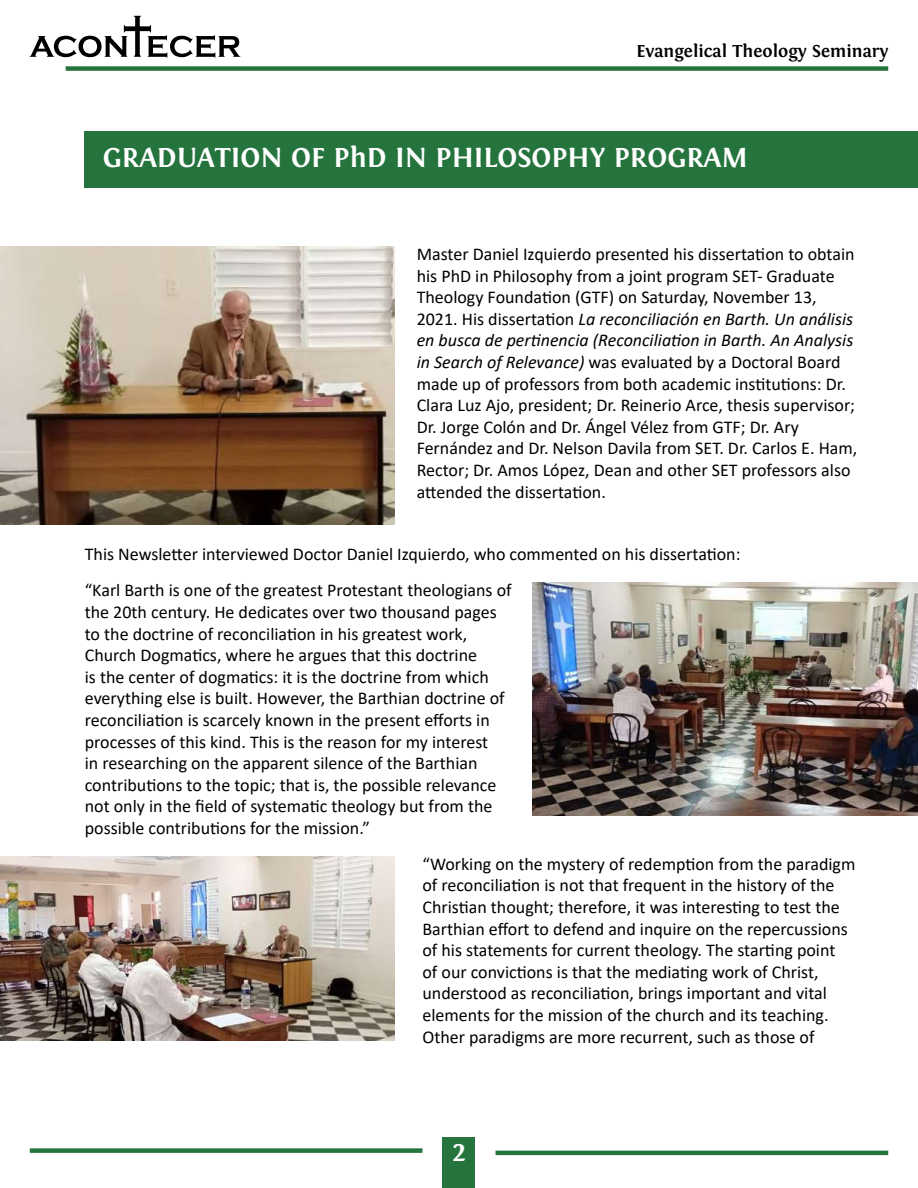
<style>
.page{position:relative;width:918px;height:1188px;background:#fff}
.page>*{position:absolute;margin:0;border:0;box-sizing:border-box;transform-origin:0 0}
.t1{font:700 28.5px "Fontin";color:#fff}
.t2{font:18px/21.6px "Calibri";color:#000}
.t3{font:700 18px "Fontin";color:#000}
.s1{font-style:italic}
</style>
<div class="page">
<div style="left:443px;top:1138px;width:32px;height:50px;background:#25743e"></div>
<hr style="left:496px;top:1151px;width:392px;height:4px;background:#25743e">
<div style="left:30px;top:1148px;width:392px;height:5px;background:#25743e"></div>
<div style="left:66px;top:66px;width:822px;height:5px;background:#25743e"></div>
<svg style="left:30px;top:16px;width:210px;height:42px"></svg>
<div style="left:85px;top:131px;width:833px;height:57px;background:#25743e"></div>
<img style="left:0;top:246px;width:395px;height:279px">
<img style="left:532px;top:583px;width:386px;height:233px">
<img style="left:0;top:856px;width:395px;height:185px">
<p class="t3" style="left:636px;top:41px;width:253px">Evangelical Theology Seminary</p>
<h1 class="t1" style="left:103px;top:142px;width:647px">GRADUATION OF PhD IN PHILOSOPHY PROGRAM</h1>
<p class="t2" style="left:417px;top:243px;width:442px">Master Daniel Izquierdo presented his dissertation to obtain his PhD in Philosophy from a joint program SET- Graduate Theology Foundation (GTF) on Saturday, November 13, 2021. His dissertation <span class="s1">La reconciliación en Barth. Un análisis en busca de pertinencia (Reconciliation in Barth. An Analysis in Search of Relevance)</span> was evaluated by a Doctoral Board made up of professors from both academic institutions: Dr.<br>Clara Luz Ajo, president; Dr. Reinerio Arce, thesis supervisor; Dr. Jorge Colón and Dr. Ángel Vélez from GTF; Dr. Ary Fernández and Dr. Nelson Davila from SET. Dr. Carlos E. Ham, Rector; Dr. Amos López, Dean and other SET professors also attended the dissertation.</p>
<p class="t2" style="left:85px;top:535px;width:657px;line-height:36.5px">This Newsletter interviewed Doctor Daniel Izquierdo, who commented on his dissertation: “Karl Barth is one of the greatest Protestant theologians of</p>
<p class="t2" style="left:85px;top:601px;width:422px">the 20th century. He dedicates over two thousand pages to the doctrine of reconciliation in his greatest work, Church Dogmatics, where he argues that this doctrine<br>is the center of dogmatics: it is the doctrine from which everything else is built. However, the Barthian doctrine of reconciliation is scarcely known in the present efforts in processes of this kind. This is the reason for my interest in researching on the apparent silence of the Barthian contributions to the topic; that is, the possible relevance not only in the field of systematic theology but from the possible contributions for the mission.”</p>
<p class="t2" style="left:422px;top:853px;width:434px">“Working on the mystery of redemption from the paradigm of reconciliation is not that frequent in the history of the Christian thought; therefore, it was interesting to test the Barthian effort to defend and inquire on the repercussions of his statements for current theology. The starting point<br>of our convictions is that the mediating work of Christ, understood as reconciliation, brings important and vital elements for the mission of the church and its teaching.<br>Other paradigms are more recurrent, such as those of</p>
<h1 class="t1" style="left:452px;top:1135px;width:15px">2</h1>
</div>
